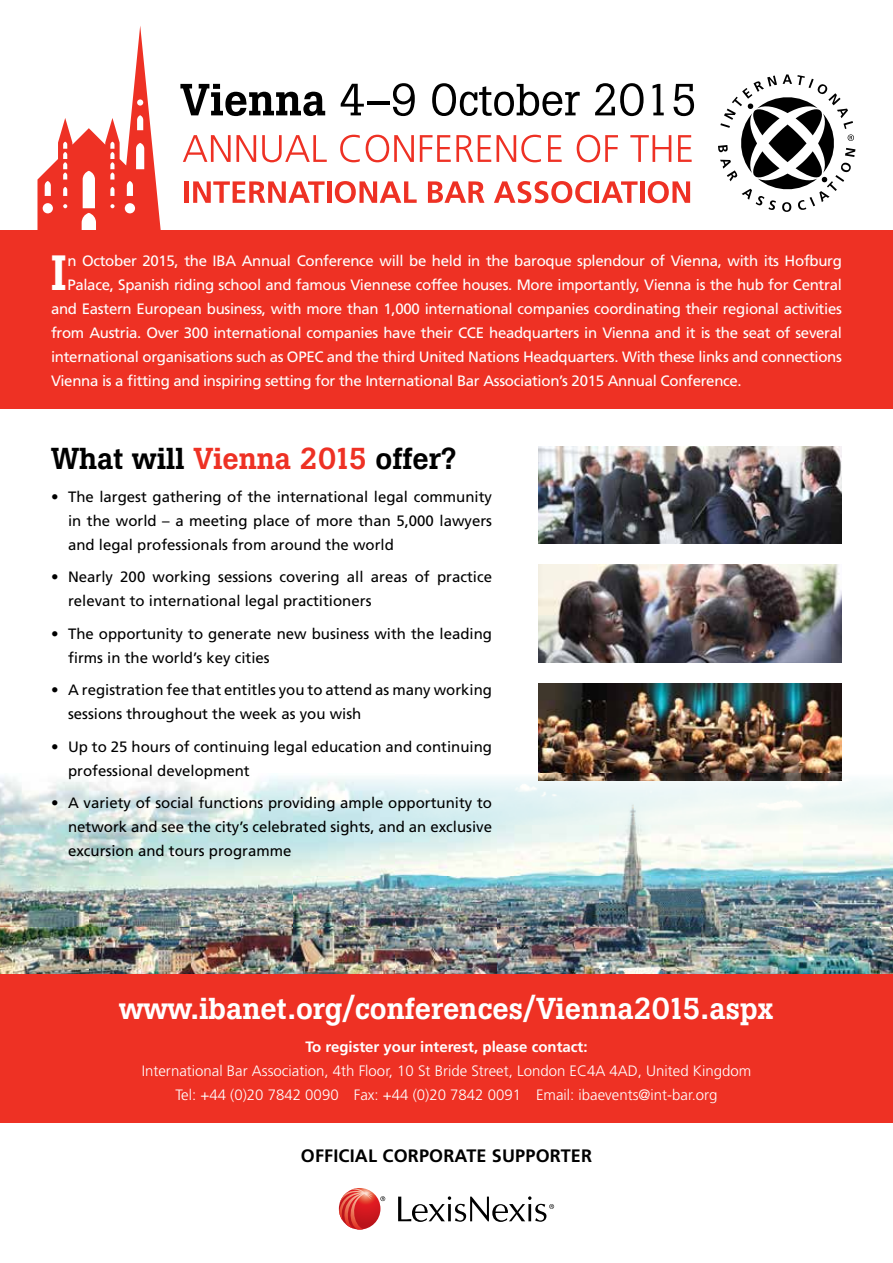
<style>
.page{position:relative;width:893px;height:1263px;background:#fff}
.page>*{position:absolute;margin:0;border:0;box-sizing:border-box;transform-origin:0 0}
.t1{font:500 49.05px "Boton";color:#fff}
.t2{font:500 30px "Boton";color:#fff}
.t3{font:500 30px "Boton";color:#000}
.t4{font:700 18px "Frutiger";letter-spacing:.01em;color:#000}
.t5{font:15px/24px "Frutiger";color:#000}
.t6{font:15px "Frutiger";letter-spacing:-.02em;color:#fff}
.t7{font:300 15px/24px "Frutiger";color:#fff;text-align:center}
.t8{font:700 15px "Frutiger";color:#fff}
.s1{color:#ee3124}
</style>
<div class="page">
<img style="left:538px;top:565px;width:304px;height:97px">
<img style="left:538px;top:683px;width:304px;height:98px">
<img style="left:538px;top:446px;width:304px;height:98px">
<div style="left:0;top:230px;width:893px;height:179px;background:#ee3124"></div>
<img style="left:0;top:774px;width:600px;height:51px">
<img style="left:599px;top:781px;width:205px;height:44px">
<img style="left:0;top:825px;width:893px;height:149px">
<div style="left:0;top:974px;width:893px;height:149px;background:#ee3124"></div>
<svg style="left:37px;top:26px;width:124px;height:204px"></svg>
<svg style="left:718px;top:74px;width:137px;height:138px"></svg>
<svg style="left:183px;top:135px;width:73px;height:27px"></svg>
<svg style="left:262px;top:135px;width:65px;height:27px"></svg>
<svg style="left:340px;top:135px;width:20px;height:27px"></svg>
<svg style="left:366px;top:135px;width:48px;height:27px"></svg>
<svg style="left:420px;top:135px;width:121px;height:27px"></svg>
<svg style="left:548px;top:135px;width:14px;height:27px"></svg>
<svg style="left:577px;top:135px;width:41px;height:27px"></svg>
<svg style="left:630px;top:135px;width:41px;height:27px"></svg>
<svg style="left:678px;top:135px;width:14px;height:27px"></svg>
<div style="left:184px;top:181px;width:5px;height:22px;background:#ee3124"></div>
<svg style="left:193px;top:181px;width:132px;height:22px"></svg>
<hr style="left:327px;top:181px;width:4px;height:22px;background:#ee3124">
<svg style="left:335px;top:181px;width:82px;height:22px"></svg>
<svg style="left:428px;top:181px;width:56px;height:22px"></svg>
<svg style="left:494px;top:181px;width:98px;height:22px"></svg>
<hr style="left:595px;top:181px;width:4px;height:22px;background:#ee3124">
<svg style="left:601px;top:181px;width:37px;height:22px"></svg>
<hr style="left:640px;top:181px;width:4px;height:22px;background:#ee3124">
<svg style="left:648px;top:181px;width:42px;height:22px"></svg>
<svg style="left:180px;top:84px;width:145px;height:32px"></svg>
<svg style="left:341px;top:84px;width:23px;height:31px"></svg>
<hr style="left:367px;top:101px;width:23px;height:3px;background:#000">
<svg style="left:393px;top:83px;width:22px;height:33px"></svg>
<svg style="left:432px;top:83px;width:148px;height:33px"></svg>
<svg style="left:595px;top:83px;width:48px;height:33px"></svg>
<svg style="left:653px;top:84px;width:11px;height:31px"></svg>
<svg style="left:673px;top:84px;width:21px;height:32px"></svg>
<svg style="left:380px;top:1196px;width:5px;height:5px"></svg>
<svg style="left:398px;top:1196px;width:156px;height:26px"></svg>
<svg style="left:339px;top:1188px;width:41px;height:41px"></svg>
<svg style="left:339px;top:1188px;width:34px;height:41px"></svg>
<h1 class="t1" style="left:51px;top:243px;width:17px">I</h1>
<p class="t6" style="left:67px;top:251px;width:776px">n October 2015, the IBA Annual Conference will be held in the baroque splendour of Vienna, with its Hofburg</p>
<p class="t6" style="left:67px;top:275px;width:776px">Palace, Spanish riding school and famous Viennese coffee houses. More importantly, Vienna is the hub for Central</p>
<p class="t6" style="left:51px;top:299px;width:792px">and Eastern European business, with more than 1,000 international companies coordinating their regional activities</p>
<p class="t6" style="left:51px;top:323px;width:792px">from Austria. Over 300 international companies have their CCE headquarters in Vienna and it is the seat of several</p>
<p class="t6" style="left:51px;top:347px;width:792px">international organisations such as OPEC and the third United Nations Headquarters. With these links and connections</p>
<p class="t6" style="left:51px;top:371px;width:692px">Vienna is a fitting and inspiring setting for the International Bar Association’s 2015 Annual Conference.</p>
<h2 class="t3" style="left:51px;top:441px;width:407px">What will <span class="s1">Vienna 2015</span> offer?</h2>
<p class="t5" style="left:68px;top:484px;width:425px;text-align:justify;text-indent:-17px">• The largest gathering of the international legal community in the world – a meeting place of more than 5,000 lawyers and legal professionals from around the world</p>
<p class="t5" style="left:68px;top:565px;width:426px;text-indent:-17px">• Nearly 200 working sessions covering all areas of practice relevant to international legal practitioners</p>
<p class="t5" style="left:68px;top:621px;width:425px;text-indent:-17px">• The opportunity to generate new business with the leading firms in the world’s key cities</p>
<p class="t5" style="left:68px;top:678px;width:425px;text-indent:-17px">• A registration fee that entitles you to attend as many working sessions throughout the week as you wish</p>
<p class="t5" style="left:68px;top:734px;width:425px;text-indent:-17px">• Up to 25 hours of continuing legal education and continuing professional development</p>
<p class="t5" style="left:68px;top:791px;width:426px;text-align:justify;text-indent:-17px">• A variety of social functions providing ample opportunity to network and see the city’s celebrated sights, and an exclusive excursion and tours programme</p>
<h2 class="t2" style="left:119px;top:991px;width:656px">www.ibanet.org/conferences/Vienna2015.aspx</h2>
<p class="t8" style="left:305px;top:1038px;width:284px">To register your interest, please contact:</p>
<p class="t7" style="left:142px;top:1058px;width:611px">International Bar Association, 4th Floor, 10 St Bride Street, London EC4A 4AD, United Kingdom<br>Tel: +44 (0)20 7842 0090 Fax: +44 (0)20 7842 0091 Email: ibaevents@int-bar.org</p>
<p class="t4" style="left:301px;top:1145px;width:293px">OFFICIAL CORPORATE SUPPORTER</p>
</div>
